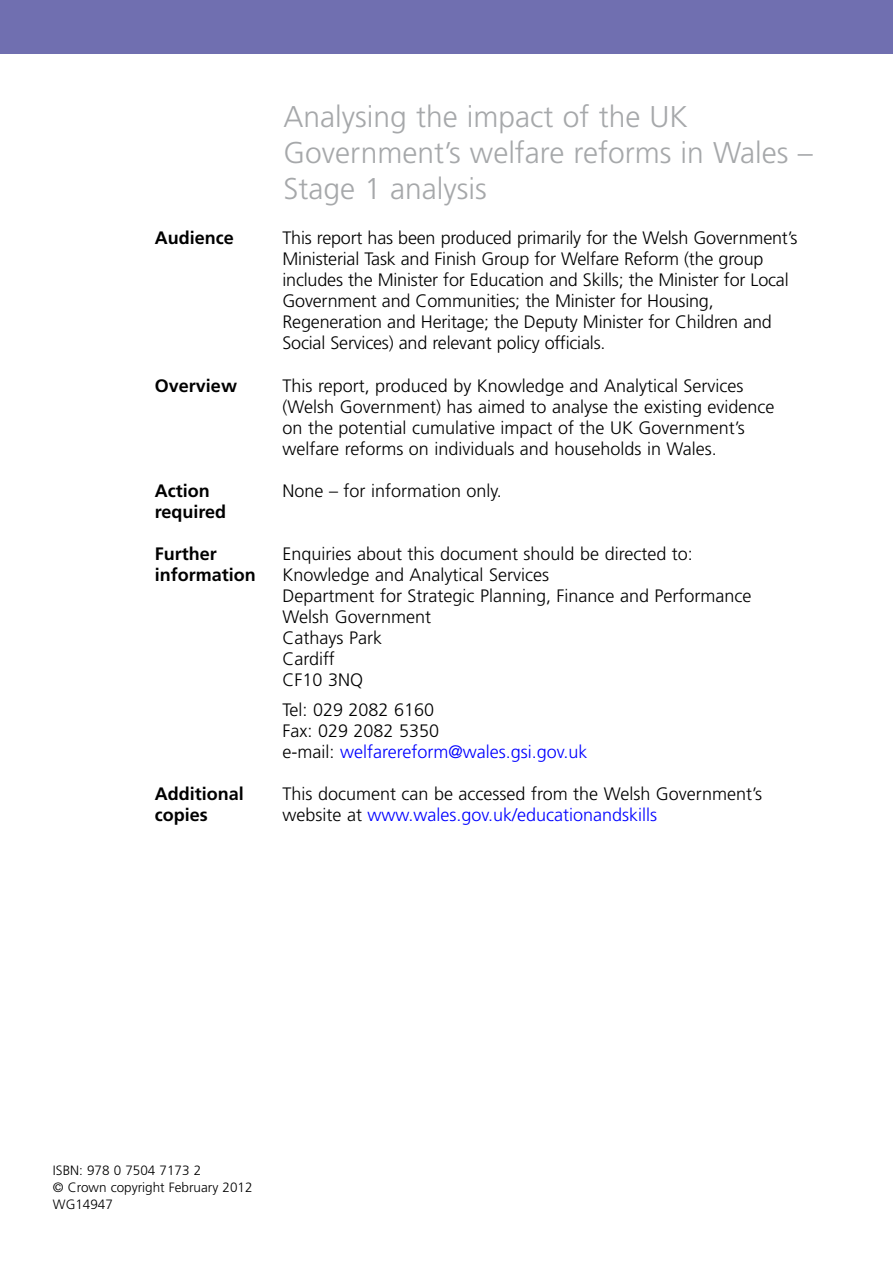
<style>
.page{position:relative;width:893px;height:1263px;background:#fff}
.page>*{position:absolute;margin:0;border:0;box-sizing:border-box;transform-origin:0 0}
._05__Heading_20pt{font:300 30px/36px "Frutiger LT Std";color:#a6a8aa}
._11__Body_text_IFC{font:300 18px/21px "Frutiger LT";color:#000}
._11__Body_text_IFC-2{font:700 18px "Frutiger LT";color:#000}
._11__Body_text_IFC-3{font:300 18px "Frutiger LT";color:#00f}
._11__Body_text_IFC-4{font:700 18px "Frutiger LT Std";color:#000}
._24__Document_name_n{font:300 13.5px/17.2px "Frutiger LT";color:#000}
.s1{color:#00f}
.s2{color:#000}
.s3{font-family:"Frutiger LT Std"}
</style>
<div class="page">
<div style="left:0;top:0;width:893px;height:53px;background:#706fb0"></div>
<p class="_05__Heading_20pt" style="left:284px;top:99px;width:531px">Analysing the impact of the UK<br>Government’s welfare reforms in Wales –<br>Stage 1 analysis</p>
<p class="_11__Body_text_IFC-2" style="left:155px;top:227px;width:81px">Audience</p>
<p class="_11__Body_text_IFC" style="left:282px;top:228px;width:516px">This report has been produced primarily for the Welsh Government’s Ministerial Task and Finish Group for Welfare Reform (the group includes the Minister for Education and Skills; the Minister for Local Government and Communities; the Minister for Housing, Regeneration and Heritage; the Deputy Minister for Children and Social Services) and relevant policy officials.</p>
<p class="_11__Body_text_IFC-2" style="left:155px;top:375px;width:84px">Overview</p>
<p class="_11__Body_text_IFC" style="left:282px;top:375px;width:494px">This report, produced by Knowledge and Analytical Services (Welsh Government) has aimed to analyse the existing evidence on the potential cumulative impact of the UK Government’s welfare reforms on individuals and households in Wales.</p>
<p class="_11__Body_text_IFC-4" style="left:155px;top:480px;width:56px">Action</p>
<p class="_11__Body_text_IFC" style="left:282px;top:480px;width:221px">None – for information only.</p>
<p class="_11__Body_text_IFC-4" style="left:155px;top:501px;width:73px">required</p>
<p class="_11__Body_text_IFC-2" style="left:155px;top:543px;width:64px">Further</p>
<p class="_11__Body_text_IFC" style="left:282px;top:544px;width:412px">Enquiries about this document should be directed to:</p>
<p class="_11__Body_text_IFC-2" style="left:155px;top:564px;width:103px">information</p>
<p class="_11__Body_text_IFC" style="left:283px;top:565px;width:471px">Knowledge and Analytical Services<br>Department for Strategic Planning, Finance and Performance<br>Welsh Government<br>Cathays Park<br>Cardiff<br>CF10 3NQ</p>
<p class="_11__Body_text_IFC" style="left:283px;top:699px;width:306px">Tel: 029 2082 6160<br>Fax: 029 2082 5350<br>e-mail: <span class="s1">welfarereform@wales.gsi.gov.uk</span></p>
<p class="_11__Body_text_IFC-2" style="left:155px;top:783px;width:91px">Additional</p>
<p class="_11__Body_text_IFC" style="left:282px;top:783px;width:481px">This document can be accessed from the Welsh Government’s</p>
<p class="_11__Body_text_IFC-2" style="left:155px;top:804px;width:54px">copies</p>
<p class="_11__Body_text_IFC-3" style="left:283px;top:804px;width:376px"><span class="s2">website at</span> www.wales.gov.uk/educationandskills</p>
<p class="_24__Document_name_n" style="left:53px;top:1162px;width:201px"><span class="s3">ISBN:</span> 978 0 7504 7173 2<br>© Crown copyright February 2012<br><span class="s3">WG14947</span></p>
</div>
